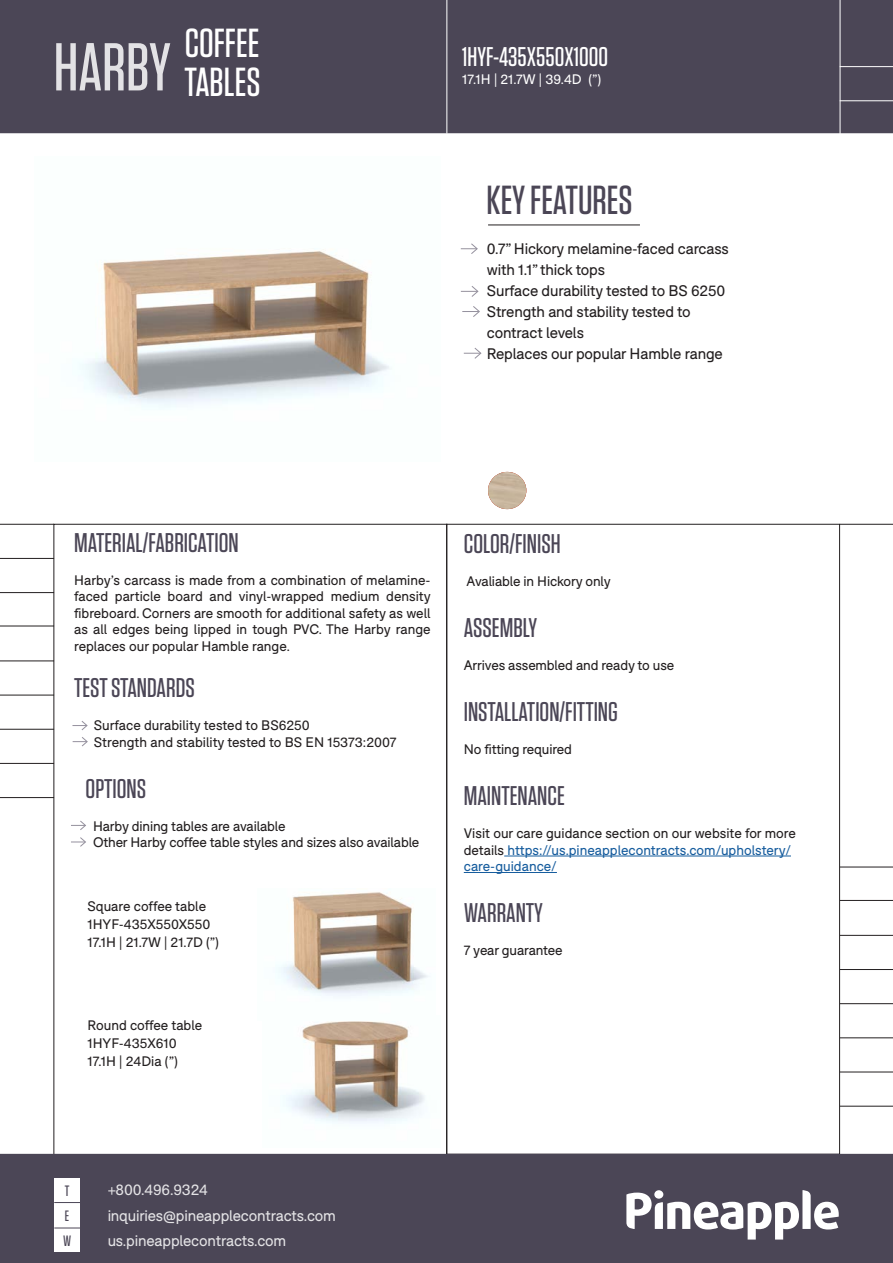
<style>
.page{position:relative;width:893px;height:1263px;background:#fff}
.page>*{position:absolute;margin:0;border:0;box-sizing:border-box;transform-origin:0 0}
.t1{font:500 67.5px "Tungsten";color:#fff}
.body_1_BLACK{font:500 40.5px "Tungsten";color:#fff}
.t2{font:500 40.5px "Tungsten";color:#4b4656}
.t3{font:500 27px "Tungsten";color:#4b4656}
.t4{font:500 27px "Tungsten";color:#fff}
.t5{font:15px "F37 Bolton";letter-spacing:-.01em;color:#231f20}
.t6{font:15px "F37 Bolton";letter-spacing:-.01em;color:#fff}
.t7{font:500 15px "Tungsten";color:#4b4656}
.t8{font:13.5px/16.5px "F37 Bolton";letter-spacing:-.01em;color:#231f20;text-align:justify}
.t9{font:13.5px/16.5px "F37 Bolton";color:#175d9e}
.t10{font:13.5px "F37 Bolton";color:#fff}
.s1{color:#231f20}
</style>
<div class="page">
<div style="left:1px;top:1px;width:891px;height:131px;background:#4b4656"></div>
<div style="left:0;top:0;width:893px;height:133px;border:2px solid #4b4656"></div>
<div style="left:0;top:1154px;width:893px;height:109px;background:#4b4656"></div>
<hr style="left:840px;top:867px;width:53px;height:1px;background:#231f20">
<hr style="left:840px;top:1003px;width:53px;height:1px;background:#231f20">
<hr style="left:840px;top:935px;width:53px;height:1px;background:#231f20">
<hr style="left:840px;top:1072px;width:53px;height:1px;background:#231f20">
<hr style="left:840px;top:1037px;width:53px;height:1px;background:#231f20">
<hr style="left:840px;top:969px;width:53px;height:1px;background:#231f20">
<hr style="left:840px;top:1106px;width:53px;height:1px;background:#231f20">
<hr style="left:504px;top:856px;width:287px;height:1px;background:#175d9e">
<hr style="left:464px;top:872px;width:93px;height:1px;background:#175d9e">
<hr style="left:840px;top:900px;width:53px;height:1px;background:#231f20">
<svg style="left:626px;top:1190px;width:213px;height:49px"></svg>
<div style="left:654px;top:1190px;width:9px;height:9px;background:#fff;border-radius:50%"></div>
<div style="left:54px;top:1177px;width:26px;height:25px;background:#fff"></div>
<div style="left:54px;top:1202px;width:26px;height:25px;background:#fff"></div>
<svg style="left:54px;top:1202px;width:26px;height:1px"></svg>
<svg style="left:461px;top:243px;width:17px;height:11px"></svg>
<svg style="left:461px;top:286px;width:18px;height:11px"></svg>
<hr style="left:840px;top:524px;width:53px;height:1px;background:#231f20">
<hr style="left:488px;top:225px;width:152px;height:1px;background:#231f20">
<hr style="left:840px;top:0;width:1px;height:135px;background:#fff">
<hr style="left:840px;top:66px;width:53px;height:1px;background:#fff">
<hr style="left:840px;top:100px;width:53px;height:1px;background:#fff">
<hr style="left:446px;top:0;width:1px;height:134px;background:#fff">
<hr style="left:0;top:592px;width:54px;height:1px;background:#231f20">
<hr style="left:0;top:729px;width:54px;height:1px;background:#231f20">
<hr style="left:0;top:660px;width:54px;height:1px;background:#231f20">
<hr style="left:0;top:524px;width:54px;height:1px;background:#231f20">
<hr style="left:0;top:797px;width:54px;height:1px;background:#231f20">
<hr style="left:0;top:763px;width:54px;height:1px;background:#231f20">
<hr style="left:0;top:695px;width:54px;height:1px;background:#231f20">
<hr style="left:0;top:558px;width:54px;height:1px;background:#231f20">
<hr style="left:0;top:626px;width:54px;height:1px;background:#231f20">
<div style="left:54px;top:1227px;width:26px;height:25px;background:#fff"></div>
<svg style="left:54px;top:1227px;width:26px;height:1px"></svg>
<svg style="left:72px;top:721px;width:16px;height:26px"></svg>
<img style="left:78px;top:249px;width:312px;height:161px">
<svg style="left:71px;top:820px;width:15px;height:10px"></svg>
<img style="left:488px;top:472px;width:38px;height:37px">
<svg style="left:488px;top:472px;width:38px;height:37px"></svg>
<svg style="left:462px;top:306px;width:18px;height:11px"></svg>
<svg style="left:464px;top:347px;width:18px;height:12px"></svg>
<svg style="left:71px;top:837px;width:15px;height:10px"></svg>
<img style="left:282px;top:1021px;width:143px;height:103px">
<img style="left:275px;top:892px;width:154px;height:105px">
<h1 class="t1" style="left:54px;top:32px;width:119px">HARBY</h1>
<p class="body_1_BLACK" style="left:185px;top:22px;width:76px">COFFEE</p>
<p class="body_1_BLACK" style="left:184px;top:61px;width:78px">TABLES</p>
<p class="t4" style="left:462px;top:42px;width:147px">1HYF-435X550X1000</p>
<p class="t10" style="left:462px;top:71px;width:140px">17.1H | 21.7W | 39.4D (”)</p>
<p class="t2" style="left:487px;top:178px;width:148px">KEY FEATURES</p>
<p class="t5" style="left:487px;top:240px;width:244px">0.7” Hickory melamine-faced carcass</p>
<p class="t5" style="left:487px;top:261px;width:120px">with 1.1” thick tops</p>
<p class="t5" style="left:487px;top:282px;width:240px">Surface durability tested to BS 6250</p>
<p class="t5" style="left:487px;top:303px;width:205px">Strength and stability tested to</p>
<p class="t5" style="left:487px;top:324px;width:99px">contract levels</p>
<p class="t5" style="left:487px;top:345px;width:237px">Replaces our popular Hamble range</p>
<p class="t3" style="left:74px;top:528px;width:166px">MATERIAL/FABRICATION</p>
<p class="t8" style="left:74px;top:572px;width:358px">Harby’s carcass is made from a combination of melamine&shy;faced particle board and vinyl-wrapped medium density fibreboard. Corners are smooth for additional safety as well as all edges being lipped in tough PVC. The Harby range replaces our popular Hamble range.</p>
<p class="t3" style="left:74px;top:674px;width:122px">TEST STANDARDS</p>
<p class="t8" style="left:94px;top:717px;width:217px">Surface durability tested to BS6250</p>
<p class="t8" style="left:94px;top:734px;width:304px">Strength and stability tested to BS EN 15373:2007</p>
<p class="t3" style="left:86px;top:774px;width:62px">OPTIONS</p>
<p class="t8" style="left:93px;top:818px;width:194px">Harby dining tables are available</p>
<p class="t8" style="left:93px;top:834px;width:328px">Other Harby coffee table styles and sizes also available</p>
<p class="t8" style="left:87px;top:898px;width:120px">Square coffee table</p>
<p class="t8" style="left:87px;top:916px;width:124px">1HYF-435X550X550</p>
<p class="t8" style="left:87px;top:934px;width:133px">17.1H | 21.7W | 21.7D (”)</p>
<p class="t8" style="left:87px;top:1017px;width:116px">Round coffee table</p>
<p class="t8" style="left:87px;top:1035px;width:91px">1HYF-435X610</p>
<p class="t8" style="left:87px;top:1053px;width:92px">17.1H | 24Dia (”)</p>
<p class="t3" style="left:464px;top:530px;width:98px">COLOR/FINISH</p>
<p class="t8" style="left:467px;top:573px;width:146px">Avaliable in Hickory only</p>
<p class="t3" style="left:464px;top:614px;width:75px">ASSEMBLY</p>
<p class="t8" style="left:464px;top:657px;width:212px">Arrives assembled and ready to use</p>
<p class="t3" style="left:464px;top:698px;width:156px">INSTALLATION/FITTING</p>
<p class="t8" style="left:464px;top:741px;width:110px">No fitting required</p>
<p class="t3" style="left:464px;top:782px;width:102px">MAINTENANCE</p>
<p class="t9" style="left:464px;top:825px;width:333px"><span class="s1">Visit our care guidance section on our website for more details</span> https://us.pineapplecontracts.com/upholstery/ care-guidance/</p>
<p class="t3" style="left:464px;top:899px;width:80px">WARRANTY</p>
<p class="t8" style="left:464px;top:942px;width:100px">7 year guarantee</p>
<p class="t7" style="left:65px;top:1183px;width:6px">T</p>
<p class="t6" style="left:107px;top:1181px;width:102px">+800.496.9324</p>
<p class="t7" style="left:65px;top:1208px;width:6px">E</p>
<p class="t6" style="left:107px;top:1206px;width:230px">inquiries@pineapplecontracts.com</p>
<p class="t7" style="left:63px;top:1233px;width:10px">W</p>
<p class="t6" style="left:107px;top:1232px;width:180px">us.pineapplecontracts.com</p>
</div>
